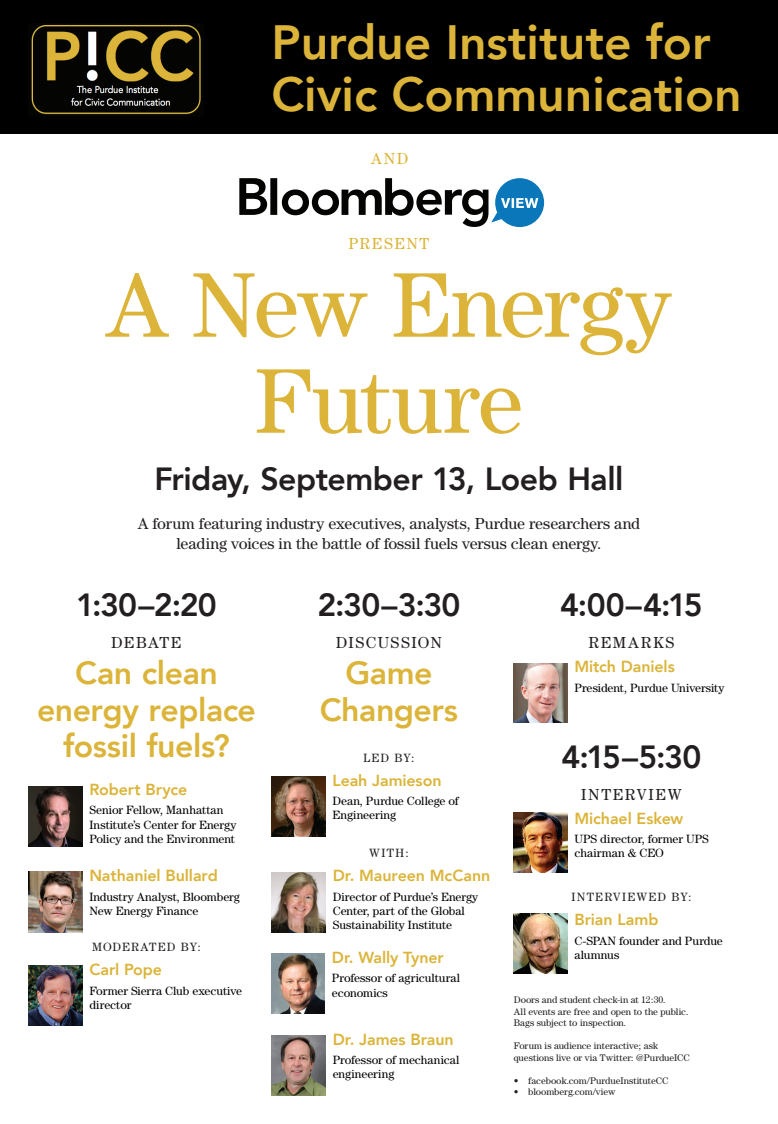
<style>
.page{position:relative;width:778px;height:1124px;background:#fff}
.page>*{position:absolute;margin:0;border:0;box-sizing:border-box;transform-origin:0 0}
.t1{font:92px/96px "Century";letter-spacing:.01em;color:#dbb439;text-align:center}
.t2{font:800 48px/51.2px "Avenir";color:#dbb439}
.t3{font:800 32px "Avenir";letter-spacing:-.015em;color:#231f20}
.t4{font:800 32px/36px "Avenir";letter-spacing:-.015em;color:#dbb439;text-align:center}
.t5{font:800 16px "Avenir";letter-spacing:-.005em;color:#dbb439}
.t6{font:16px/20px "Century";letter-spacing:-.015em;color:#231f20;text-align:center}
.t7{font:16px "Century";letter-spacing:.005em;color:#231f20}
.t8{font:16px "Century";letter-spacing:.095em;color:#dbb439}
.t9{font:16px "Century";letter-spacing:.075em;color:#231f20}
.t10{font:12px/14.4px "Century";letter-spacing:-.01em;color:#000}
.t11{font:12px "Century";letter-spacing:.09em;color:#231f20}
.t12{font:12px/14.4px "Century";letter-spacing:.015em;color:#000}
.t13{font:9.6px/11.5px "Century";letter-spacing:-.01em;color:#231f20}
</style>
<div class="page">
<div style="left:0;top:0;width:778px;height:133px;background:#000"></div>
<img style="left:31px;top:24px;width:170px;height:91px">
<img style="left:28px;top:786px;width:54px;height:60px">
<img style="left:29px;top:871px;width:53px;height:61px">
<img style="left:271px;top:776px;width:54px;height:60px">
<img style="left:514px;top:812px;width:53px;height:60px">
<img style="left:514px;top:913px;width:53px;height:60px">
<img style="left:272px;top:872px;width:53px;height:59px">
<img style="left:29px;top:965px;width:53px;height:60px">
<img style="left:514px;top:663px;width:53px;height:59px">
<img style="left:271px;top:953px;width:54px;height:60px">
<img style="left:271px;top:1035px;width:54px;height:59px">
<svg style="left:239px;top:178px;width:305px;height:49px"></svg>
<h2 class="t2" style="left:271px;top:14px;width:472px">Purdue Institute for<br>Civic Communication</h2>
<h3 class="t8" style="left:371px;top:149px;width:39px">AND</h3>
<h3 class="t8" style="left:348px;top:234px;width:82px">present</h3>
<h1 class="t1" style="left:106px;top:256px;width:567px">A New Energy<br>Future</h1>
<h3 class="t3" style="left:154px;top:450px;width:470px">Friday, September 13, Loeb Hall</h3>
<h3 class="t6" style="left:138px;top:513px;width:503px">A forum featuring industry executives, analysts, Purdue researchers and leading voices in the battle of fossil fuels versus clean energy.</h3>
<h3 class="t3" style="left:76px;top:576px;width:142px">1:30–2:20</h3>
<h3 class="t7" style="left:111px;top:633px;width:60px">DEBATE</h3>
<h3 class="t4" style="left:37px;top:653px;width:220px">Can clean energy replace fossil fuels?</h3>
<h3 class="t5" style="left:89px;top:774px;width:99px">Robert Bryce</h3>
<p class="t10" style="left:89px;top:802px;width:148px">Senior Fellow, Manhattan<br>Institute’s Center for Energy<br>Policy and the Environment</p>
<h3 class="t5" style="left:89px;top:861px;width:130px">Nathaniel Bullard</h3>
<p class="t10" style="left:89px;top:888px;width:152px">Industry Analyst, Bloomberg<br>New Energy Finance</p>
<p class="t11" style="left:92px;top:940px;width:110px">MODERATE D BY:</p>
<h3 class="t5" style="left:89px;top:955px;width:74px">Carl Pope</h3>
<p class="t10" style="left:89px;top:982px;width:154px">Former Sierra Club executive director</p>
<h3 class="t3" style="left:317px;top:576px;width:145px">2:30–3:30</h3>
<h3 class="t9" style="left:336px;top:633px;width:107px">DISCUSSION</h3>
<h3 class="t4" style="left:320px;top:653px;width:140px">Game<br>Changers</h3>
<p class="t11" style="left:363px;top:750px;width:52px">LED BY:</p>
<h3 class="t5" style="left:332px;top:765px;width:111px">Leah Jamieson</h3>
<p class="t10" style="left:332px;top:793px;width:128px">Dean, Purdue College of<br>Engineering</p>
<p class="t11" style="left:369px;top:846px;width:41px">WITH:</p>
<h3 class="t5" style="left:333px;top:861px;width:159px">Dr. Maureen McCann</h3>
<p class="t10" style="left:333px;top:888px;width:147px">Director of Purdue’s Energy<br>Center, part of the Global<br>Sustainability Institute</p>
<h3 class="t5" style="left:332px;top:942px;width:113px">Dr. Wally Tyner</h3>
<p class="t10" style="left:332px;top:970px;width:130px">Professor of agricultural economics</p>
<h3 class="t5" style="left:333px;top:1024px;width:122px">Dr. James Braun</h3>
<p class="t10" style="left:333px;top:1052px;width:128px">Professor of mechanical engineering</p>
<h3 class="t3" style="left:560px;top:576px;width:144px">4:00–4:15</h3>
<h3 class="t7" style="left:588px;top:633px;width:87px">Remarks</h3>
<h3 class="t5" style="left:574px;top:652px;width:102px">Mitch Daniels</h3>
<p class="t10" style="left:574px;top:680px;width:151px">President, Purdue University</p>
<h3 class="t3" style="left:561px;top:727px;width:141px">4:15–5:30</h3>
<h3 class="t7" style="left:581px;top:784px;width:20px">INTER</h3>
<h3 class="t7" style="left:637px;top:784px;width:46px">VIEW</h3>
<h3 class="t5" style="left:574px;top:803px;width:110px">Michael Eskew</h3>
<p class="t10" style="left:574px;top:831px;width:129px">UPS director, former UPS chairman &amp; CEO</p>
<p class="t11" style="left:571px;top:890px;width:121px">Interviewed by:</p>
<h3 class="t5" style="left:574px;top:905px;width:85px">Brian Lamb</h3>
<p class="t12" style="left:574px;top:932px;width:150px">C-SPAN founder and Purdue alumnus</p>
<p class="t13" style="left:514px;top:993px;width:176px">Doors and student check-in at 12:30.<br>All events are free and open to the public.<br>Bags subject to inspection.</p>
<p class="t13" style="left:514px;top:1039px;width:177px">Forum is audience interactive; ask questions live or via Twitter: @PurdueICC</p>
<p class="t13" style="left:514px;top:1074px;width:156px">• facebook.com/PurdueInstituteCC</p>
<p class="t13" style="left:514px;top:1085px;width:103px">• bloomberg.com/view</p>
</div>
